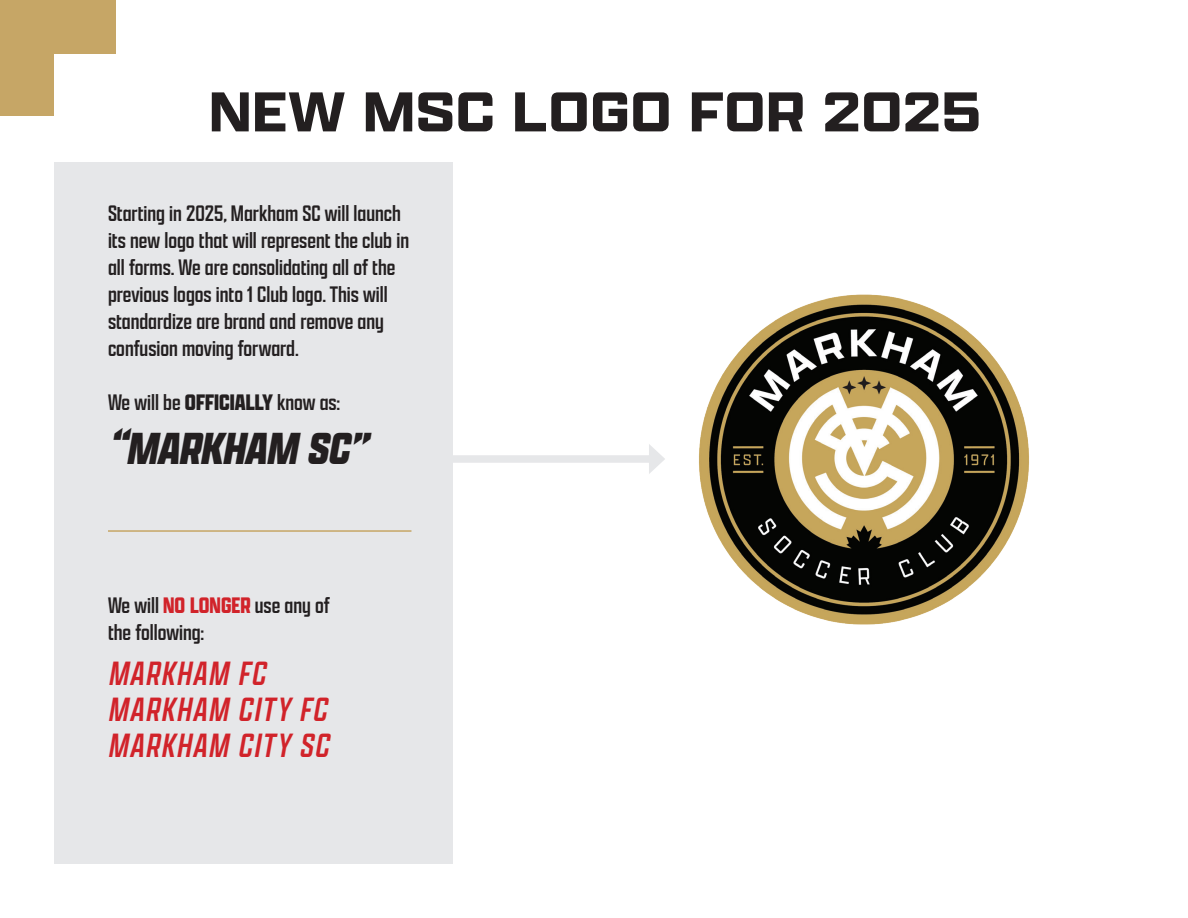
<style>
.page{position:relative;width:1188px;height:918px;background:#fff}
.page>*{position:absolute;margin:0;border:0;box-sizing:border-box;transform-origin:0 0}
.t1{font:700 60px "Apotek Extra Wide";letter-spacing:.02em;color:#231f20}
.t2{font:italic 900 48px "Apotek Extra Cond";color:#231f20}
.t3{font:italic 36px/36px "Apotek Extra Cond";color:#d1232a}
.t4{font:24px/27px "Apotek Extra Cond";color:#231f20}
.s1{font-weight:900}
.s2{font-weight:700;color:#d1232a}
</style>
<div class="page">
<div style="left:0;top:0;width:116px;height:116px;background:#c6a666"></div>
<img style="left:699px;top:294px;width:330px;height:331px">
<div style="left:54px;top:54px;width:399px;height:810px;background:#e6e7e9"></div>
<div style="left:54px;top:54px;width:1080px;height:108px;background:#fff"></div>
<hr style="left:108px;top:530px;width:303px;height:2px;background:#c6a666">
<div style="left:447px;top:455px;width:208px;height:8px;background:#e6e7e9"></div>
<svg style="left:649px;top:444px;width:16px;height:30px"></svg>
<h1 class="t1" style="left:209px;top:74px;width:773px">NEW MSC LOGO FOR 2025</h1>
<p class="t4" style="left:108px;top:199px;width:303px">Starting in 2025, Markham SC will launch its new logo that will represent the club in all forms. We are consolidating all of the previous logos into 1 Club logo. This will standardize are brand and remove any confusion moving forward.</p>
<p class="t4" style="left:108px;top:388px;width:234px">We will be <span class="s1">OFFICIALLY</span> know as:</p>
<h2 class="t2" style="left:108px;top:418px;width:271px">“MARKHAM SC”</h2>
<p class="t4" style="left:108px;top:591px;width:223px">We will <span class="s2">NO LONGER</span> use any of the following:</p>
<h3 class="t3" style="left:108px;top:655px;width:229px">MARKHAM FC<br>MARKHAM CITY FC<br>MARKHAM CITY SC</h3>
</div>
